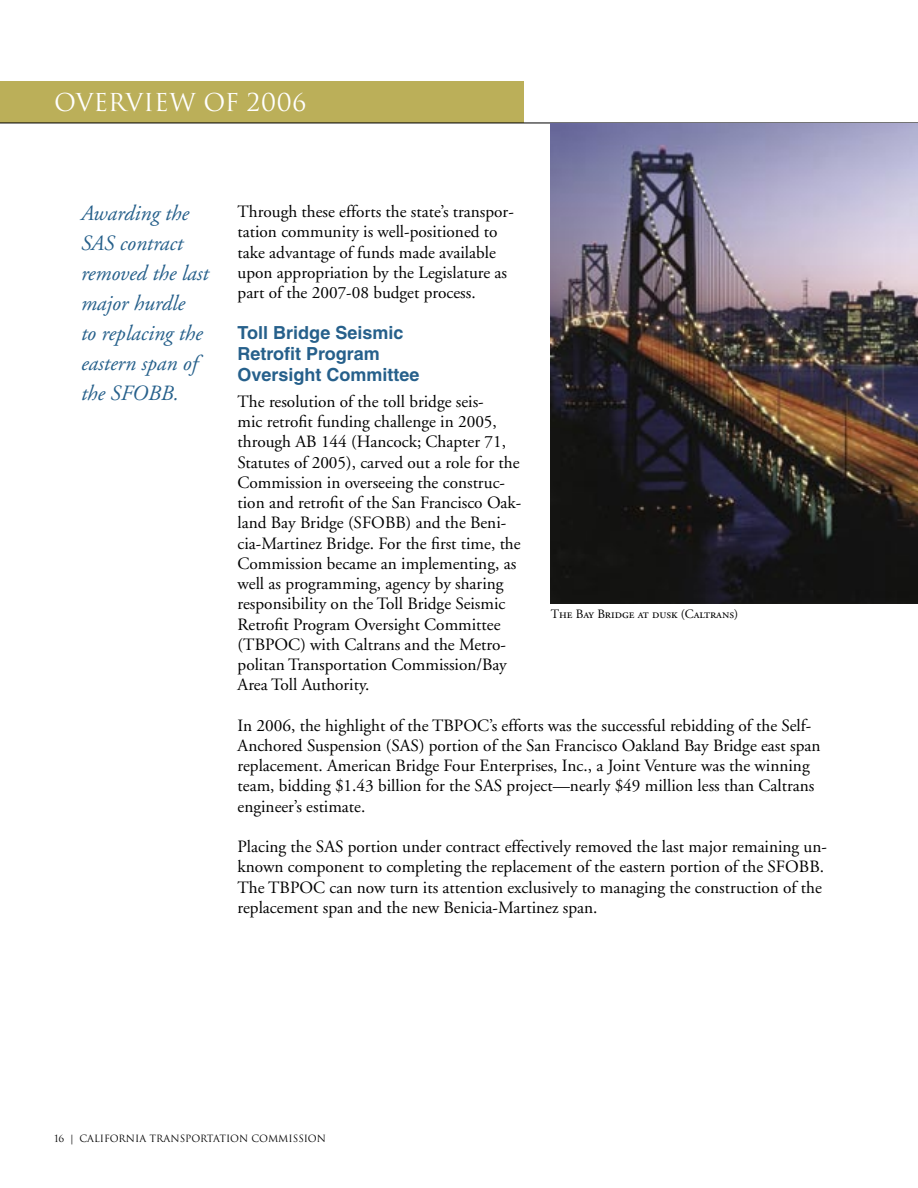
<style>
.page{position:relative;width:918px;height:1188px;background:#fff}
.page>*{position:absolute;margin:0;border:0;box-sizing:border-box;transform-origin:0 0}
.t1{font:24px "Trajan";color:#fff}
.Sub_Head{font:italic 21.75px/30px "Adobe Garamond";color:#26608b}
.Sub_Head-2{font:700 18px/21px "Helvetica";color:#26608b}
.body_copy{font:17.25px/20.2px "Adobe Garamond";color:#000}
.Sub_Head-3{font:12.75px "Adobe Garamond Regular SC";color:#000}
.t2{font:9.75px "Trajan";color:#000}
.s1{font-family:"Adobe Garamond"}
</style>
<div class="page">
<div style="left:0;top:81px;width:524px;height:42px;background:#bbaf59"></div>
<hr style="left:0;top:123px;width:918px;height:1px;background:#000">
<img style="left:551px;top:123px;width:367px;height:480px">
<p class="t1" style="left:54px;top:88px;width:254px">OVERVIEW OF 2006</p>
<p class="Sub_Head" style="left:81px;top:199px;width:129px">Awarding the<br>SAS contract removed the last major hurdle<br>to replacing the eastern span of the SFOBB.</p>
<p class="body_copy" style="left:238px;top:202px;width:278px">Through these efforts the state’s transpor&shy;tation community is well-positioned to take advantage of funds made available upon appropriation by the Legislature as part of the 2007-08 budget process.</p>
<p class="Sub_Head-2" style="left:238px;top:322px;width:183px">Toll Bridge Seismic<br>Retrofit Program<br>Oversight Committee</p>
<p class="body_copy" style="left:238px;top:392px;width:285px">The resolution of the toll bridge seis-<br>mic retrofit funding challenge in 2005, through AB 144 (Hancock; Chapter 71, Statutes of 2005), carved out a role for the Commission in overseeing the construc&shy;tion and retrofit of the San Francisco Oak&shy;land Bay Bridge (SFOBB) and the Beni&shy;cia-Martinez Bridge. For the first time, the Commission became an implementing, as well as programming, agency by sharing responsibility on the Toll Bridge Seismic Retrofit Program Oversight Committee (TBPOC) with Caltrans and the Metro&shy;politan Transportation Commission/Bay Area Toll Authority.</p>
<p class="Sub_Head-3" style="left:551px;top:607px;width:189px">The Bay Bridge at dusk (Caltrans)</p>
<p class="body_copy" style="left:238px;top:716px;width:584px">In 2006, the highlight of the TBPOC’s efforts was the successful rebidding of the Self-Anchored Suspension (SAS) portion of the San Francisco Oakland Bay Bridge east span replacement. American Bridge Four Enterprises, Inc., a Joint Venture was the winning team, bidding $1.43 billion for the SAS project—nearly $49 million less than Caltrans engineer’s estimate.</p>
<p class="body_copy" style="left:238px;top:837px;width:591px">Placing the SAS portion under contract effectively removed the last major remaining un&shy;known component to completing the replacement of the eastern portion of the SFOBB.<br>The TBPOC can now turn its attention exclusively to managing the construction of the replacement span and the new Benicia-Martinez span.</p>
<p class="t2" style="left:54px;top:1132px;width:274px">16 <span class="s1">|</span> CALIFORNIA TRANSPORTATION COMMISSION</p>
</div>
